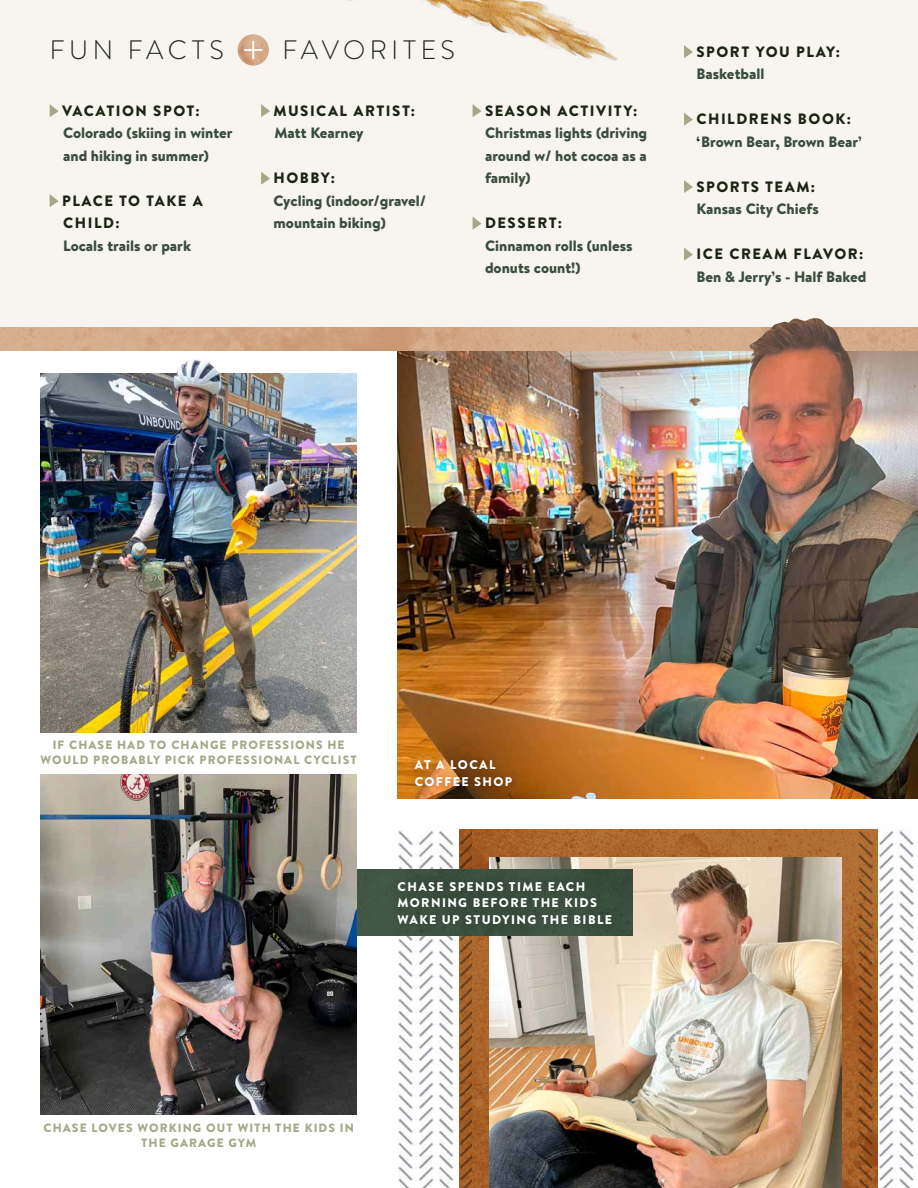
<style>
.page{position:relative;width:918px;height:1188px;background:#fff}
.page>*{position:absolute;margin:0;border:0;box-sizing:border-box;transform-origin:0 0}
.t1{font:300 26.7px "Brandon Text";letter-spacing:.17em;color:#1a2514}
.t2{font:900 15px/22.5px "Brandon Text";color:#3a4e3d}
.t3{font:900 15px/22.5px "Brandon Text";letter-spacing:.1em;color:#1a2514}
.t4{font:900 12.6px/16.5px "Brandon Text";letter-spacing:.11em;color:#fff}
.t5{font:900 12px/15px "Brandon Text";letter-spacing:.09em;color:#a6a788;text-align:center}
.s1{color:#1a2514}
</style>
<div class="page">
<img style="left:397px;top:351px;width:521px;height:448px">
<img style="left:471px;top:829px;width:387px;height:359px">
<img style="left:489px;top:857px;width:352px;height:331px">
<img style="left:858px;top:829px;width:56px;height:359px">
<img style="left:397px;top:829px;width:74px;height:359px">
<img style="left:40px;top:374px;width:317px;height:359px">
<img style="left:40px;top:774px;width:317px;height:341px">
<img style="left:357px;top:870px;width:276px;height:66px">
<div style="left:407px;top:752px;width:113px;height:42px;background:#231f20;opacity:.4"></div>
<div style="left:391px;top:874px;width:228px;height:58px;background:#3a4c3d"></div>
<div style="left:0;top:0;width:918px;height:351px;background:#f8f4ef"></div>
<svg style="left:50px;top:104px;width:9px;height:13px"></svg>
<svg style="left:50px;top:194px;width:9px;height:13px"></svg>
<svg style="left:261px;top:104px;width:9px;height:13px"></svg>
<svg style="left:261px;top:172px;width:9px;height:13px"></svg>
<svg style="left:473px;top:104px;width:9px;height:13px"></svg>
<svg style="left:473px;top:217px;width:9px;height:13px"></svg>
<svg style="left:684px;top:45px;width:9px;height:13px"></svg>
<svg style="left:684px;top:113px;width:9px;height:13px"></svg>
<svg style="left:684px;top:180px;width:9px;height:13px"></svg>
<svg style="left:684px;top:248px;width:9px;height:13px"></svg>
<img style="left:0;top:327px;width:918px;height:24px">
<img style="left:238px;top:34px;width:31px;height:32px">
<svg style="left:244px;top:41px;width:18px;height:18px"></svg>
<img style="left:348px;top:0;width:270px;height:61px">
<img style="left:173px;top:359px;width:48px;height:72px">
<img style="left:740px;top:318px;width:123px;height:176px">
<h1 class="t1" style="left:50px;top:32px;width:175px">FUN FACTS</h1>
<h1 class="t1" style="left:282px;top:32px;width:174px">FAVORITES</h1>
<p class="t3" style="left:62px;top:99px;width:139px">VACATION SPOT:</p>
<p class="t2" style="left:63px;top:121px;width:171px">Colorado (skiing in winter and hiking in summer)</p>
<p class="t3" style="left:62px;top:189px;width:142px">PLACE TO TAKE A<br>CHILD:</p>
<p class="t2" style="left:63px;top:234px;width:129px">Locals trails or park</p>
<p class="t3" style="left:274px;top:99px;width:143px">MUSICAL ARTIST:</p>
<p class="t2" style="left:275px;top:121px;width:91px">Matt Kearney</p>
<p class="t3" style="left:274px;top:166px;width:63px">HOBBY:</p>
<p class="t2" style="left:274px;top:189px;width:154px">Cycling (indoor/gravel/ mountain biking)</p>
<p class="t3" style="left:485px;top:99px;width:154px">SEASON ACTIVITY:</p>
<p class="t2" style="left:485px;top:121px;width:164px;text-align:justify">Christmas lights (driving around w/ hot cocoa as a family)</p>
<p class="t3" style="left:485px;top:211px;width:78px">DESSERT:</p>
<p class="t2" style="left:485px;top:234px;width:149px">Cinnamon rolls (unless donuts count!)</p>
<p class="t3" style="left:696px;top:40px;width:145px">SPORT YOU PLAY:</p>
<p class="t2" style="left:696px;top:62px;width:70px">Basketball</p>
<p class="t2" style="left:696px;top:107px;width:167px"><span class="s1">CHILDRENS BOOK: ‘</span>Brown Bear, Brown Bear’</p>
<p class="t3" style="left:696px;top:175px;width:120px">SPORTS TEAM:</p>
<p class="t2" style="left:696px;top:197px;width:124px">Kansas City Chiefs</p>
<p class="t3" style="left:696px;top:242px;width:168px">ICE CREAM FLAVOR:</p>
<p class="t2" style="left:696px;top:265px;width:172px">Ben &amp; Jerry’s - Half Baked</p>
<p class="t5" style="left:41px;top:738px;width:318px">IF CHASE HAD TO CHANGE PROFESSIONS HE<br>WOULD PROBABLY PICK PROFESSIONAL CYCLIST</p>
<p class="t4" style="left:415px;top:756px;width:99px">AT A LOCAL<br>COFFEE SHOP</p>
<p class="t4" style="left:398px;top:878px;width:216px">CHASE SPENDS TIME EACH<br>MORNING BEFORE THE KIDS<br>WAKE UP STUDYING THE BIBLE</p>
<p class="t5" style="left:43px;top:1120px;width:312px">CHASE LOVES WORKING OUT WITH THE KIDS IN<br>THE GARAGE GYM</p>
</div>
